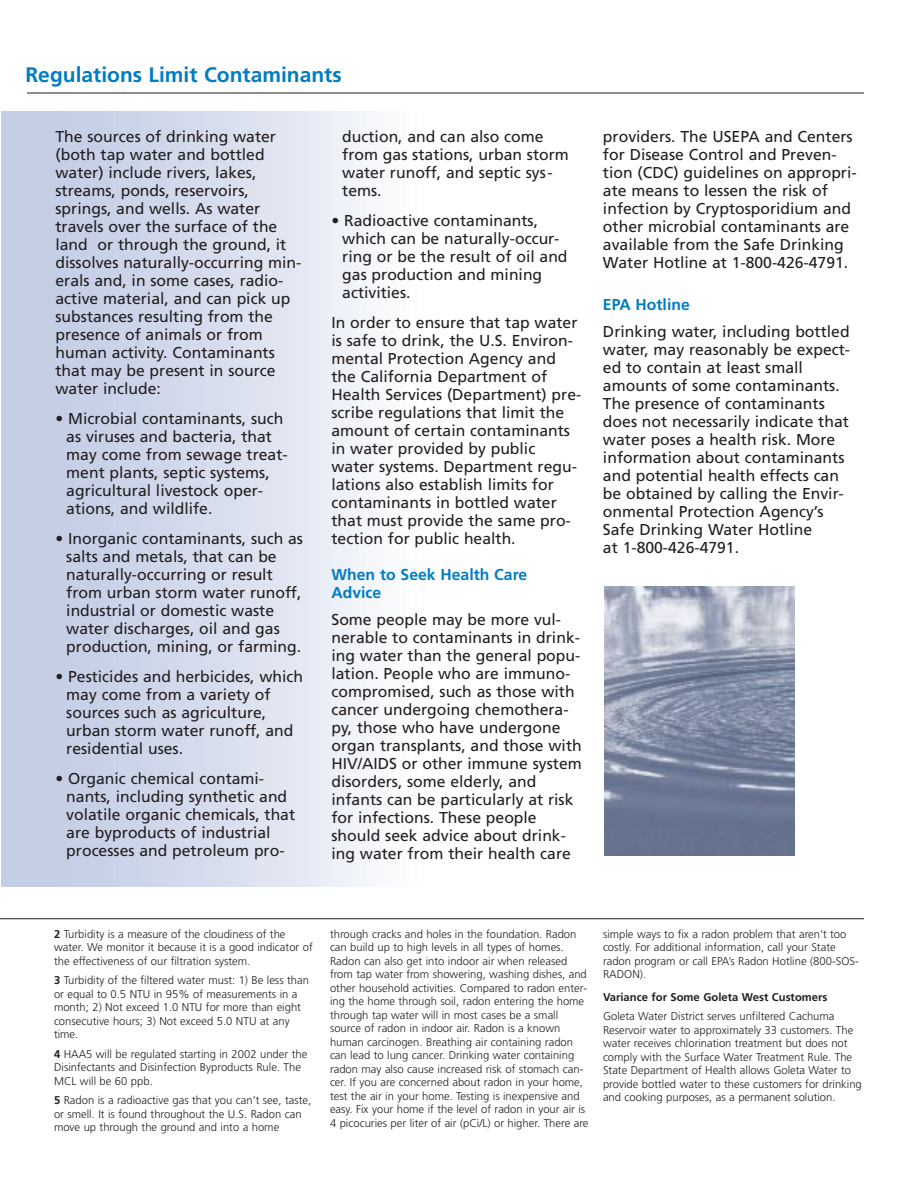
<style>
.page{position:relative;width:918px;height:1188px;background:#fff}
.page>*{position:absolute;margin:0;border:0;box-sizing:border-box;transform-origin:0 0}
.t1{font:700 21px "Frutiger";color:#007cc2}
.t2{font:15.75px/18px "Frutiger";color:#231f20}
.t3{font:700 15.75px/18px "Frutiger";color:#007cc2}
.t4{font:300 11.25px/13.5px "Frutiger";color:#231f20}
.t5{font:700 11.25px "Frutiger";color:#231f20}
.s1{font-weight:700}
</style>
<div class="page">
<hr style="left:0;top:918px;width:864px;height:1px;background:#231f20">
<hr style="left:27px;top:93px;width:837px;height:1px;background:#231f20">
<img style="left:604px;top:586px;width:191px;height:270px">
<h1 class="t1" style="left:26px;top:66px;width:318px">Regulations Limit Contaminants</h1>
<p class="t2" style="left:56px;top:128px;width:247px">The sources of drinking water (both tap water and bottled water) include rivers, lakes, streams, ponds, reservoirs, springs, and wells. As water travels over the surface of the land or through the ground, it dissolves naturally-occurring min&shy;erals and, in some cases, radio&shy;active material, and can pick up substances resulting from the presence of animals or from human activity. Contaminants that may be present in source water include:</p>
<p class="t2" style="left:66px;top:410px;width:223px;text-indent:-11px">• Microbial contaminants, such as viruses and bacteria, that may come from sewage treat&shy;ment plants, septic systems, agricultural livestock oper&shy;ations, and wildlife.</p>
<p class="t2" style="left:66px;top:530px;width:238px;text-indent:-11px">• Inorganic contaminants, such as salts and metals, that can be naturally-occurring or result from urban storm water runoff, industrial or domestic waste water discharges, oil and gas production, mining, or farming.</p>
<p class="t2" style="left:66px;top:668px;width:238px;text-indent:-11px">• Pesticides and herbicides, which may come from a variety of sources such as agriculture, urban storm water runoff, and residential uses.</p>
<p class="t2" style="left:66px;top:770px;width:230px;text-indent:-11px">• Organic chemical contami&shy;nants, including synthetic and volatile organic chemicals, that are byproducts of industrial processes and petroleum pro-</p>
<p class="t2" style="left:342px;top:128px;width:228px">duction, and can also come from gas stations, urban storm water runoff, and septic sys&shy;tems.</p>
<p class="t2" style="left:342px;top:212px;width:227px;text-indent:-11px">• Radioactive contaminants, which can be naturally-occur&shy;ring or be the result of oil and gas production and mining activities.</p>
<p class="t2" style="left:331px;top:314px;width:251px">In order to ensure that tap water is safe to drink, the U.S. Environ&shy;mental Protection Agency and the California Department of<br>Health Services (Department) pre&shy;scribe regulations that limit the amount of certain contaminants in water provided by public water systems. Department regu&shy;lations also establish limits for contaminants in bottled water that must provide the same pro&shy;tection for public health.</p>
<p class="t3" style="left:331px;top:566px;width:197px">When to Seek Health Care<br>Advice</p>
<p class="t2" style="left:331px;top:611px;width:252px">Some people may be more vul&shy;nerable to contaminants in drink&shy;ing water than the general popu&shy;lation. People who are immuno&shy;compromised, such as those with cancer undergoing chemothera&shy;py, those who have undergone organ transplants, and those with<br>HIV/AIDS or other immune system disorders, some elderly, and infants can be particularly at risk for infections. These people should seek advice about drink&shy;ing water from their health care</p>
<p class="t2" style="left:603px;top:128px;width:255px">providers. The USEPA and Centers for Disease Control and Preven&shy;tion (CDC) guidelines on appropri&shy;ate means to lessen the risk of infection by Cryptosporidium and other microbial contaminants are available from the Safe Drinking Water Hotline at 1-800-426-4791.</p>
<p class="t3" style="left:603px;top:296px;width:88px">EPA Hotline</p>
<p class="t2" style="left:603px;top:323px;width:249px">Drinking water, including bottled water, may reasonably be expect&shy;ed to contain at least small amounts of some contaminants.<br>The presence of contaminants does not necessarily indicate that water poses a health risk. More information about contaminants and potential health effects can be obtained by calling the Envir&shy;onmental Protection Agency’s<br>Safe Drinking Water Hotline<br>at 1-800-426-4791.</p>
<p class="t4" style="left:54px;top:928px;width:260px"><span class="s1">2</span> Turbidity is a measure of the cloudiness of the water. We monitor it because it is a good indicator of the effectiveness of our filtration system.</p>
<p class="t4" style="left:54px;top:974px;width:257px"><span class="s1">3</span> Turbidity of the filtered water must: 1) Be less than or equal to 0.5 NTU in 95% of measurements in a month; 2) Not exceed 1.0 NTU for more than eight consecutive hours; 3) Not exceed 5.0 NTU at any time.</p>
<p class="t4" style="left:54px;top:1048px;width:255px"><span class="s1">4</span> HAA5 will be regulated starting in 2002 under the<br>Disinfectants and Disinfection Byproducts Rule. The<br>MCL will be 60 ppb.</p>
<p class="t4" style="left:54px;top:1094px;width:259px"><span class="s1">5</span> Radon is a radioactive gas that you can’t see, taste, or smell. It is found throughout the U.S. Radon can move up through the ground and into a home</p>
<p class="t4" style="left:330px;top:928px;width:260px">through cracks and holes in the foundation. Radon can build up to high levels in all types of homes.<br>Radon can also get into indoor air when released from tap water from showering, washing dishes, and other household activities. Compared to radon enter&shy;ing the home through soil, radon entering the home through tap water will in most cases be a small source of radon in indoor air. Radon is a known human carcinogen. Breathing air containing radon can lead to lung cancer. Drinking water containing radon may also cause increased risk of stomach can&shy;cer. If you are concerned about radon in your home, test the air in your home. Testing is inexpensive and easy. Fix your home if the level of radon in your air is 4 picocuries per liter of air (pCi/L) or higher. There are</p>
<p class="t4" style="left:603px;top:928px;width:257px">simple ways to fix a radon problem that aren’t too costly. For additional information, call your State radon program or call EPA’s Radon Hotline (800-SOS-RADON).</p>
<p class="t5" style="left:603px;top:992px;width:226px">Variance for Some Goleta West Customers</p>
<p class="t4" style="left:603px;top:1010px;width:260px">Goleta Water District serves unfiltered Cachuma Reservoir water to approximately 33 customers. The water receives chlorination treatment but does not comply with the Surface Water Treatment Rule. The State Department of Health allows Goleta Water to provide bottled water to these customers for drinking and cooking purposes, as a permanent solution.</p>
</div>
